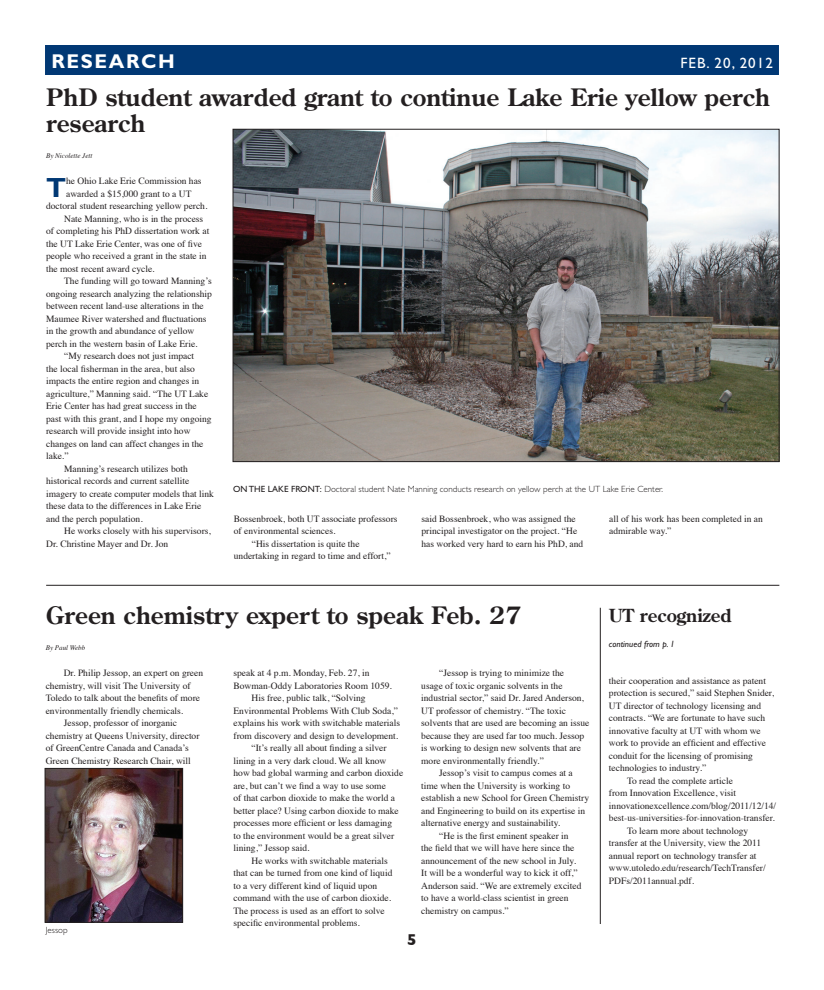
<style>
.page{position:relative;width:824px;height:990px;background:#fff}
.page>*{position:absolute;margin:0;border:0;box-sizing:border-box;transform-origin:0 0}
.Drop_Cap_2_Paragraph{font:700 27.8px "Gill Sans Std";color:#013874}
.Heading_24pt{font:700 24px/26px "Century Old Style";color:#231f20}
.t1{font:700 20px "Gill Sans Std";letter-spacing:.08em;color:#fff}
.Heading_18pt{font:700 18px "Century Old Style";color:#231f20}
.t2{font:700 16px "Gill Sans";color:#231f20}
.t3{font:15px "Gill Sans Std";letter-spacing:.07em;color:#fff}
.Body_Text{font:9.5px/12.5px "Times";color:#231f20}
.Drop_Cap_2_Paragraph-2{font:9.5px "Times";color:#231f20}
.Cutline{font:300 9px "Gill Sans Std";color:#231f20}
.Heading_18pt-2{font:italic 9px "Gill Sans Std";color:#231f20}
.By_line{font:italic 7px "Times";color:#231f20}
.s1{font-weight:400}
</style>
<div class="page">
<div style="left:45px;top:45px;width:734px;height:30px;background:#013874"></div>
<img style="left:235px;top:131px;width:542px;height:329px">
<img style="left:47px;top:770px;width:134px;height:151px">
<div style="left:45px;top:768px;width:138px;height:155px;border:1px solid #231f20"></div>
<hr style="left:46px;top:585px;width:733px;height:1px;background:#231f20">
<hr style="left:600px;top:608px;width:1px;height:316px;background:#231f20">
<p class="t1" style="left:51px;top:49px;width:125px">RESEARCH</p>
<p class="t3" style="left:680px;top:54px;width:94px">FEB. 20, 2012</p>
<p class="Heading_24pt" style="left:46px;top:84px;width:725px">PhD student awarded grant to continue Lake Erie yellow perch research</p>
<p class="By_line" style="left:46px;top:150px;width:48px">By Nicolette Jett</p>
<p class="Drop_Cap_2_Paragraph" style="left:46px;top:171px;width:22px">T</p>
<p class="Drop_Cap_2_Paragraph-2" style="left:66px;top:172px;width:137px">he Ohio Lake Erie Commission has</p>
<p class="Drop_Cap_2_Paragraph-2" style="left:66px;top:185px;width:127px">awarded a $15,000 grant to a UT</p>
<p class="Drop_Cap_2_Paragraph-2" style="left:46px;top:197px;width:163px">doctoral student researching yellow perch.</p>
<p class="Body_Text" style="left:46px;top:211px;width:165px;text-indent:18px">Nate Manning, who is in the process of completing his PhD dissertation work at the UT Lake Erie Center, was one of five people who received a grant in the state in the most recent award cycle.</p>
<p class="Body_Text" style="left:46px;top:274px;width:167px;text-indent:18px">The funding will go toward Manning’s ongoing research analyzing the relationship between recent land-use alterations in the Maumee River watershed and fluctuations in the growth and abundance of yellow perch in the western basin of Lake Erie.</p>
<p class="Body_Text" style="left:46px;top:349px;width:167px;text-indent:18px">“My research does not just impact<br>the local fisherman in the area, but also impacts the entire region and changes in agriculture,” Manning said. “The UT Lake Erie Center has had great success in the past with this grant, and I hope my ongoing research will provide insight into how changes on land can affect changes in the lake.”</p>
<p class="Body_Text" style="left:46px;top:461px;width:169px;text-indent:18px">Manning’s research utilizes both historical records and current satellite imagery to create computer models that link these data to the differences in Lake Erie and the perch population.</p>
<p class="Body_Text" style="left:46px;top:524px;width:166px;text-indent:18px">He works closely with his supervisors,<br>Dr. Christine Mayer and Dr. Jon</p>
<p class="Cutline" style="left:233px;top:484px;width:431px"><span class="s1">ON THE LAKE FRONT:</span> Doctoral student Nate Manning conducts research on yellow perch at the UT Lake Erie Center.</p>
<p class="Body_Text" style="left:234px;top:511px;width:165px">Bossenbroek, both UT associate professors of environmental sciences.</p>
<p class="Body_Text" style="left:234px;top:536px;width:158px;text-indent:18px">“His dissertation is quite the undertaking in regard to time and effort,”</p>
<p class="Body_Text" style="left:421px;top:511px;width:163px">said Bossenbroek, who was assigned the principal investigator on the project. “He has worked very hard to earn his PhD, and</p>
<p class="Body_Text" style="left:609px;top:511px;width:155px">all of his work has been completed in an admirable way.”</p>
<p class="Heading_24pt" style="left:46px;top:602px;width:477px">Green chemistry expert to speak Feb. 27</p>
<p class="By_line" style="left:46px;top:642px;width:41px">By Paul Webb</p>
<p class="Body_Text" style="left:46px;top:666px;width:159px;text-indent:18px">Dr. Philip Jessop, an expert on green chemistry, will visit The University of Toledo to talk about the benefits of more environmentally friendly chemicals.</p>
<p class="Body_Text" style="left:46px;top:716px;width:155px;text-indent:18px">Jessop, professor of inorganic chemistry at Queens University, director of GreenCentre Canada and Canada’s Green Chemistry Research Chair, will</p>
<p class="Body_Text" style="left:233px;top:666px;width:160px">speak at 4 p.m. Monday, Feb. 27, in<br>Bowman-Oddy Laboratories Room 1059.</p>
<p class="Body_Text" style="left:233px;top:691px;width:168px;text-indent:18px">His free, public talk, “Solving Environmental Problems With Club Soda,” explains his work with switchable materials from discovery and design to development.</p>
<p class="Body_Text" style="left:233px;top:741px;width:171px;text-indent:18px">“It’s really all about finding a silver lining in a very dark cloud. We all know how bad global warming and carbon dioxide are, but can’t we find a way to use some<br>of that carbon dioxide to make the world a better place? Using carbon dioxide to make processes more efficient or less damaging<br>to the environment would be a great silver lining,” Jessop said.</p>
<p class="Body_Text" style="left:233px;top:854px;width:160px;text-indent:18px">He works with switchable materials that can be turned from one kind of liquid to a very different kind of liquid upon command with the use of carbon dioxide.<br>The process is used as an effort to solve specific environmental problems.</p>
<p class="Body_Text" style="left:421px;top:666px;width:170px;text-indent:18px">“Jessop is trying to minimize the<br>usage of toxic organic solvents in the industrial sector,” said Dr. Jared Anderson, UT professor of chemistry. “The toxic solvents that are used are becoming an issue because they are used far too much. Jessop is working to design new solvents that are more environmentally friendly.”</p>
<p class="Body_Text" style="left:421px;top:766px;width:169px;text-indent:18px">Jessop’s visit to campus comes at a time when the University is working to establish a new School for Green Chemistry and Engineering to build on its expertise in alternative energy and sustainability.</p>
<p class="Body_Text" style="left:421px;top:829px;width:162px;text-indent:18px">“He is the first eminent speaker in the field that we will have here since the announcement of the new school in July.<br>It will be a wonderful way to kick it off,” Anderson said. “We are extremely excited to have a world-class scientist in green chemistry on campus.”</p>
<p class="Cutline" style="left:46px;top:925px;width:24px">Jessop</p>
<p class="t2" style="left:407px;top:931px;width:11px">5</p>
<p class="Heading_18pt" style="left:609px;top:604px;width:124px">UT recognized</p>
<p class="Heading_18pt-2" style="left:609px;top:639px;width:67px">continued from p. 1</p>
<p class="Body_Text" style="left:609px;top:673px;width:167px">their cooperation and assistance as patent protection is secured,” said Stephen Snider, UT director of technology licensing and contracts. “We are fortunate to have such innovative faculty at UT with whom we work to provide an efficient and effective conduit for the licensing of promising technologies to industry.”</p>
<p class="Body_Text" style="left:609px;top:773px;width:169px;text-indent:18px">To read the complete article<br>from Innovation Excellence, visit innovationexcellence.com/blog/2011/12/14/ best-us-universities-for-innovation-transfer.</p>
<p class="Body_Text" style="left:609px;top:823px;width:158px;text-indent:18px">To learn more about technology transfer at the University, view the 2011 annual report on technology transfer at www.utoledo.edu/research/TechTransfer/ PDFs/2011annual.pdf.</p>
</div>
